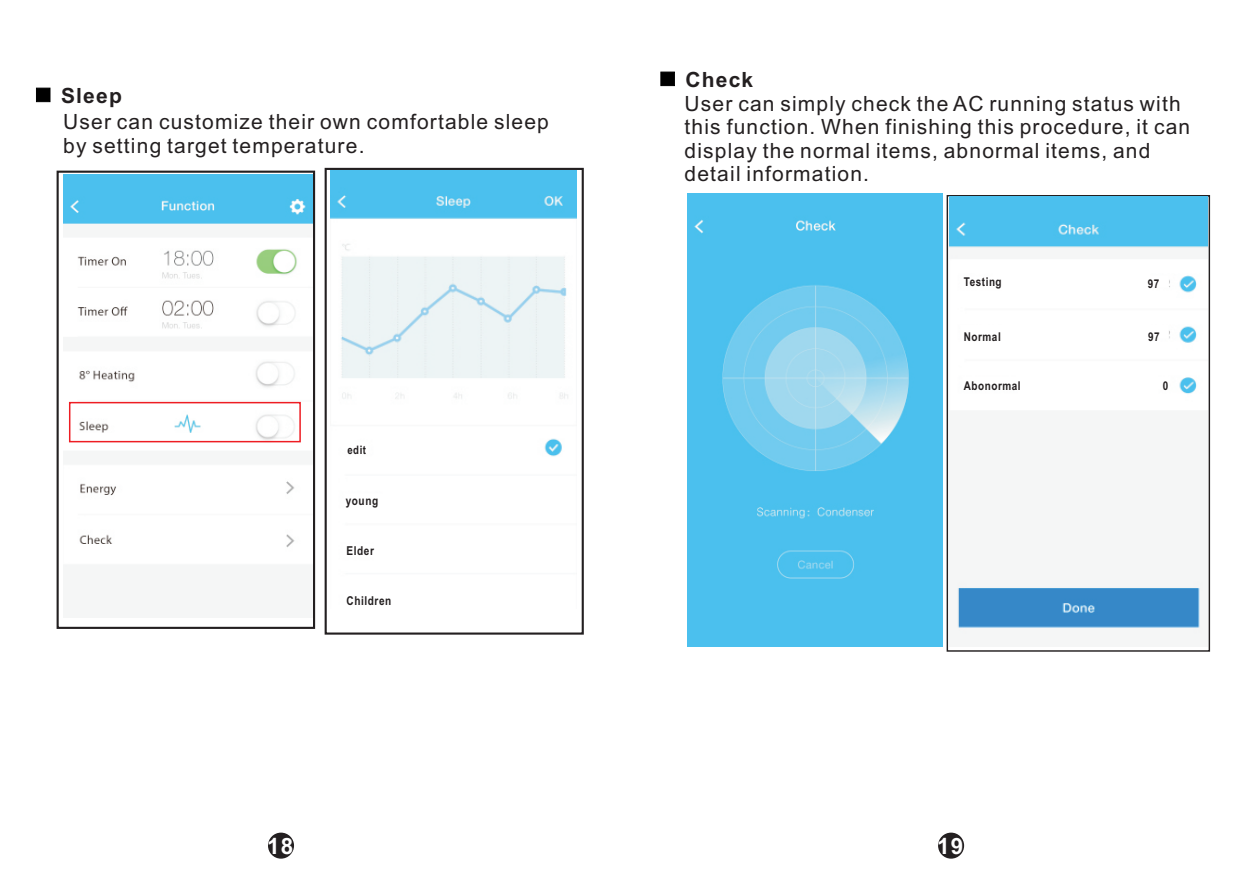
<style>
.page{position:relative;width:1259px;height:893px;background:#fff}
.page>*{position:absolute;margin:0;border:0;box-sizing:border-box;transform-origin:0 0}
.t1{font:700 22.5px "Arial";color:#fff}
.t2{font:21px/23.4px "Arial";letter-spacing:.055em;color:#231f20}
.t3{font:700 21px "Arial";letter-spacing:.055em;color:#231f20}
.t4{font:700 12.3px "Arial Narrow";letter-spacing:.045em;color:#231f20}
.t5{font:700 12px "Arial Narrow";letter-spacing:.045em;color:#231f20}
.t6{font:700 11.7px "Arial Narrow";color:#231f20}
</style>
<div class="page">
<div style="left:268px;top:833px;width:26px;height:26px;background:#231f20;border:1px solid #231f20;border-radius:50%"></div>
<div style="left:938px;top:833px;width:26px;height:26px;background:#231f20;border:1px solid #231f20;border-radius:50%"></div>
<svg style="left:36px;top:87px;width:15px;height:15px"></svg>
<svg style="left:660px;top:71px;width:15px;height:15px"></svg>
<div style="left:57px;top:171px;width:258px;height:458px;border:2px solid #231f20"></div>
<img style="left:64px;top:174px;width:249px;height:443px">
<div style="left:69px;top:402px;width:232px;height:40px;border:1px solid #ee1d23"></div>
<img style="left:687px;top:193px;width:255px;height:453px">
<div style="left:946px;top:195px;width:264px;height:457px;border:1px solid #231f20"></div>
<img style="left:950px;top:196px;width:257px;height:438px">
<svg style="left:960px;top:276px;width:43px;height:15px"></svg>
<svg style="left:1143px;top:275px;width:26px;height:14px"></svg>
<svg style="left:959px;top:324px;width:210px;height:15px"></svg>
<svg style="left:961px;top:376px;width:209px;height:14px"></svg>
<div style="left:325px;top:168px;width:259px;height:467px;border:2px solid #231f20"></div>
<img style="left:330px;top:170px;width:247px;height:287px">
<svg style="left:345px;top:440px;width:24px;height:14px"></svg>
<p class="t3" style="left:61px;top:88px;width:62px">Sleep</p>
<p class="t2" style="left:63px;top:112px;width:487px">User can customize their own comfortable sleep by setting target temperature.</p>
<p class="t6" style="left:347px;top:445px;width:20px">edit</p>
<p class="t4" style="left:346px;top:496px;width:34px">young</p>
<p class="t4" style="left:347px;top:546px;width:29px">Elder</p>
<p class="t4" style="left:347px;top:596px;width:46px">Children</p>
<p class="t3" style="left:685px;top:72px;width:69px">Check</p>
<p class="t2" style="left:684px;top:94px;width:507px">User can simply check the AC running status with this function. When finishing this procedure, it can display the normal items, abnormal items, and detail information.</p>
<p class="t5" style="left:963px;top:277px;width:39px">Testing</p>
<p class="t5" style="left:1147px;top:279px;width:13px">97</p>
<p class="t5" style="left:963px;top:332px;width:38px">Normal</p>
<p class="t5" style="left:1148px;top:332px;width:13px">97</p>
<p class="t5" style="left:963px;top:382px;width:58px">Abonormal</p>
<p class="t5" style="left:1162px;top:382px;width:7px">0</p>
<p class="t1" style="left:267px;top:837px;width:28px">18</p>
<p class="t1" style="left:937px;top:837px;width:28px">19</p>
</div>
